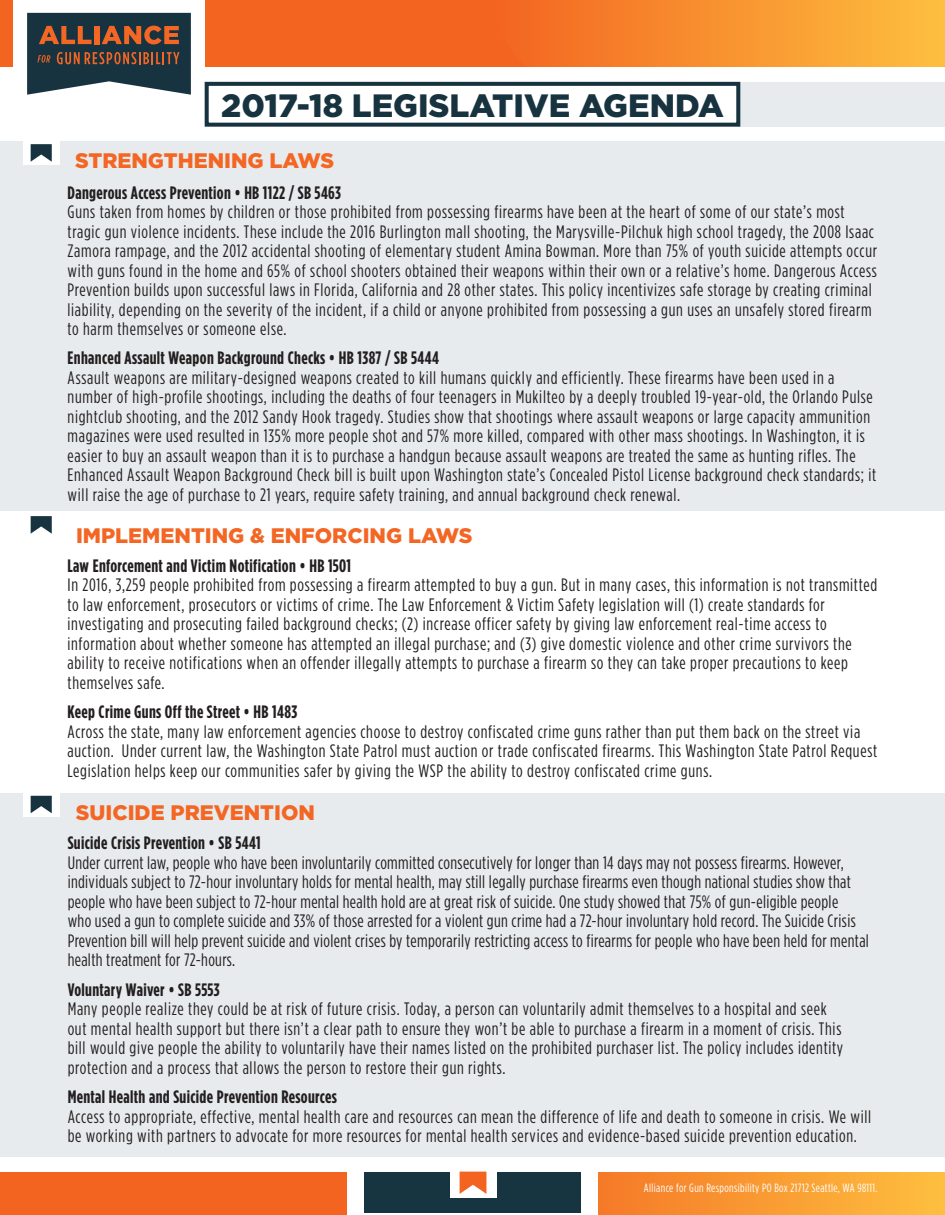
<style>
.page{position:relative;width:945px;height:1215px;background:#fff}
.page>*{position:absolute;margin:0;border:0;box-sizing:border-box;transform-origin:0 0}
.t1{font:900 32.25px "Gotham";color:#183340}
.t2{font:900 21px "Gotham";color:#f36624}
.t3{font:18px/19.5px "Gotham Condensed";letter-spacing:.04em;color:#231f20}
.t4{font:18px/19.5px "Gotham Condensed";letter-spacing:.02em;color:#231f20}
.t5{font:700 18px "Gotham Condensed";letter-spacing:.02em;color:#231f20}
.t6{font:12px "Gotham Condensed";letter-spacing:.03em;color:#fff}
</style>
<div class="page">
<div style="left:0;top:0;width:945px;height:67px;background:#f36421"></div>
<svg style="left:490px;top:0;width:455px;height:82px"></svg>
<div style="left:0;top:1172px;width:945px;height:43px;background:#f36421"></div>
<svg style="left:598px;top:1172px;width:347px;height:43px;background:#f99c33"></svg>
<div style="left:347px;top:1145px;width:251px;height:70px;background:#fff"></div>
<div style="left:364px;top:1172px;width:217px;height:41px;background:#173441"></div>
<div style="left:0;top:142px;width:945px;height:369px;background:#e8ebed"></div>
<div style="left:450px;top:1167px;width:46px;height:31px;background:#fff"></div>
<svg style="left:460px;top:1172px;width:26px;height:22px"></svg>
<div style="left:13px;top:0;width:192px;height:98px;background:#fff"></div>
<svg style="left:27px;top:13px;width:164px;height:82px;background:#4c4c4c"></svg>
<div style="left:1px;top:793px;width:944px;height:364px;background:#e8ebed"></div>
<div style="left:23px;top:140px;width:36px;height:25px;background:#fff"></div>
<svg style="left:31px;top:144px;width:21px;height:18px"></svg>
<svg style="left:31px;top:516px;width:21px;height:18px"></svg>
<div style="left:23px;top:792px;width:36px;height:25px;background:#fff"></div>
<svg style="left:31px;top:796px;width:21px;height:17px"></svg>
<div style="left:740px;top:82px;width:205px;height:45px;background:#e8ebed"></div>
<div style="left:205px;top:82px;width:535px;height:45px;border:4px solid #183340"></div>
<p class="t1" style="left:221px;top:84px;width:504px">2017-18 LEGISLATIVE AGENDA</p>
<p class="t2" style="left:75px;top:146px;width:260px">STRENGTHENING LAWS</p>
<p class="t5" style="left:68px;top:182px;width:275px">Dangerous Access Prevention • HB 1122 / SB 5463</p>
<p class="t3" style="left:68px;top:202px;width:811px">Guns taken from homes by children or those prohibited from possessing firearms have been at the heart of some of our state’s most tragic gun violence incidents. These include the 2016 Burlington mall shooting, the Marysville-Pilchuk high school tragedy, the 2008 Isaac Zamora rampage, and the 2012 accidental shooting of elementary student Amina Bowman. More than 75% of youth suicide attempts occur with guns found in the home and 65% of school shooters obtained their weapons within their own or a relative’s home. Dangerous Access Prevention builds upon successful laws in Florida, California and 28 other states. This policy incentivizes safe storage by creating criminal liability, depending on the severity of the incident, if a child or anyone prohibited from possessing a gun uses an unsafely stored firearm to harm themselves or someone else.</p>
<p class="t5" style="left:68px;top:348px;width:373px">Enhanced Assault Weapon Background Checks • HB 1387 / SB 5444</p>
<p class="t3" style="left:68px;top:368px;width:810px">Assault weapons are military-designed weapons created to kill humans quickly and efficiently. These firearms have been used in a number of high-profile shootings, including the deaths of four teenagers in Mukilteo by a deeply troubled 19-year-old, the Orlando Pulse nightclub shooting, and the 2012 Sandy Hook tragedy. Studies show that shootings where assault weapons or large capacity ammunition magazines were used resulted in 135% more people shot and 57% more killed, compared with other mass shootings. In Washington, it is easier to buy an assault weapon than it is to purchase a handgun because assault weapons are treated the same as hunting rifles. The Enhanced Assault Weapon Background Check bill is built upon Washington state’s Concealed Pistol License background check standards; it will raise the age of purchase to 21 years, require safety training, and annual background check renewal.</p>
<p class="t2" style="left:76px;top:521px;width:398px">IMPLEMENTING &amp; ENFORCING LAWS</p>
<p class="t5" style="left:68px;top:555px;width:285px">Law Enforcement and Victim Notification • HB 1501</p>
<p class="t3" style="left:68px;top:575px;width:811px">In 2016, 3,259 people prohibited from possessing a firearm attempted to buy a gun. But in many cases, this information is not transmitted to law enforcement, prosecutors or victims of crime. The Law Enforcement &amp; Victim Safety legislation will (1) create standards for investigating and prosecuting failed background checks; (2) increase officer safety by giving law enforcement real-time access to information about whether someone has attempted an illegal purchase; and (3) give domestic violence and other crime survivors the ability to receive notifications when an offender illegally attempts to purchase a firearm so they can take proper precautions to keep themselves safe.</p>
<p class="t5" style="left:68px;top:702px;width:231px">Keep Crime Guns Off the Street • HB 1483</p>
<p class="t3" style="left:68px;top:722px;width:811px">Across the state, many law enforcement agencies choose to destroy confiscated crime guns rather than put them back on the street via auction. Under current law, the Washington State Patrol must auction or trade confiscated firearms. This Washington State Patrol Request<br>Legislation helps keep our communities safer by giving the WSP the ability to destroy confiscated crime guns.</p>
<p class="t2" style="left:76px;top:798px;width:241px">SUICIDE PREVENTION</p>
<p class="t5" style="left:68px;top:833px;width:195px">Suicide Crisis Prevention • SB 5441</p>
<p class="t4" style="left:68px;top:853px;width:803px">Under current law, people who have been involuntarily committed consecutively for longer than 14 days may not possess firearms. However, individuals subject to 72-hour involuntary holds for mental health, may still legally purchase firearms even though national studies show that people who have been subject to 72-hour mental health hold are at great risk of suicide. One study showed that 75% of gun-eligible people<br>who used a gun to complete suicide and 33% of those arrested for a violent gun crime had a 72-hour involuntary hold record. The Suicide Crisis Prevention bill will help prevent suicide and violent crises by temporarily restricting access to firearms for people who have been held for mental health treatment for 72-hours.</p>
<p class="t5" style="left:68px;top:979px;width:154px">Voluntary Waiver • SB 5553</p>
<p class="t3" style="left:68px;top:999px;width:777px">Many people realize they could be at risk of future crisis. Today, a person can voluntarily admit themselves to a hospital and seek out mental health support but there isn’t a clear path to ensure they won’t be able to purchase a firearm in a moment of crisis. This bill would give people the ability to voluntarily have their names listed on the prohibited purchaser list. The policy includes identity protection and a process that allows the person to restore their gun rights.</p>
<p class="t5" style="left:68px;top:1086px;width:271px">Mental Health and Suicide Prevention Resources</p>
<p class="t3" style="left:68px;top:1106px;width:805px">Access to appropriate, effective, mental health care and resources can mean the difference of life and death to someone in crisis. We will be working with partners to advocate for more resources for mental health services and evidence-based suicide prevention education.</p>
<p class="t6" style="left:644px;top:1181px;width:235px">Alliance for Gun Responsibility PO Box 21712 Seattle, WA 98111.</p>
</div>
